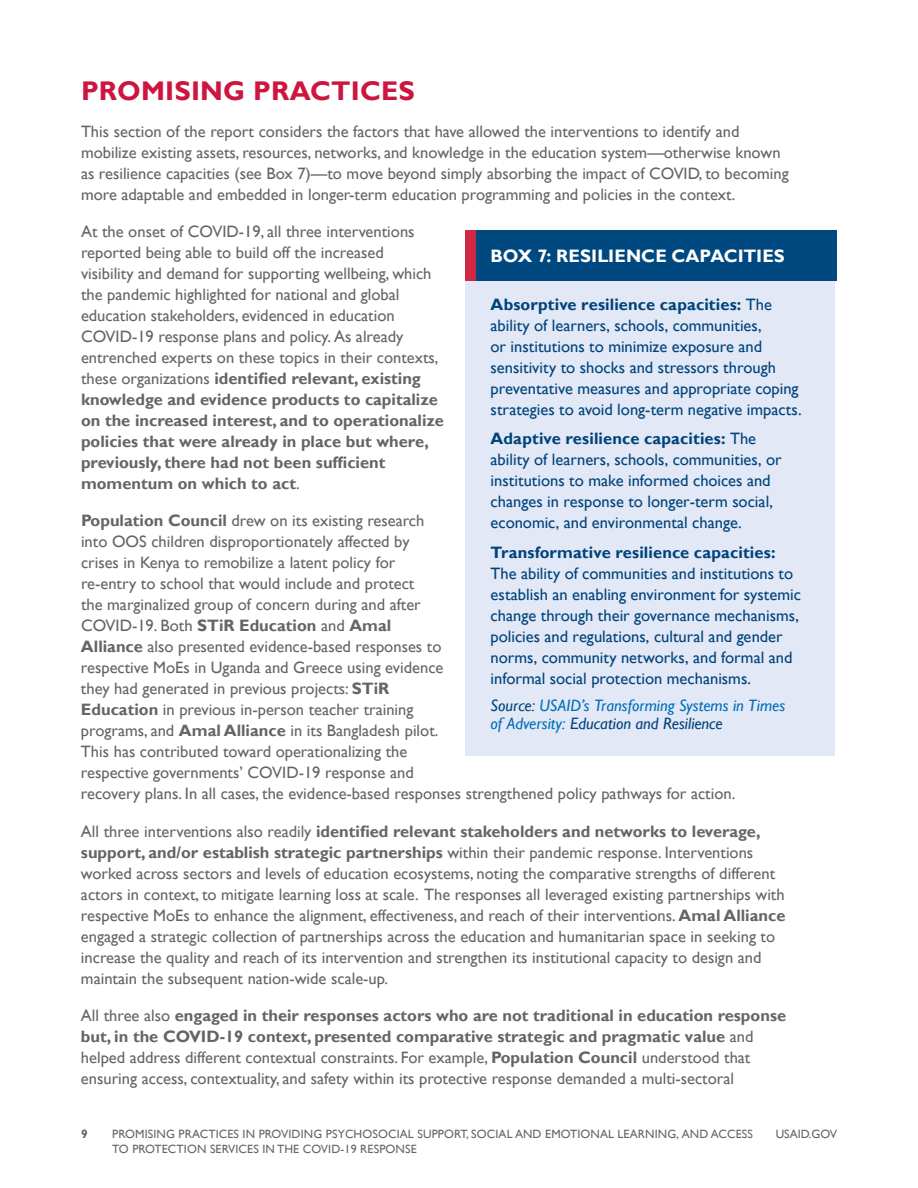
<style>
.page{position:relative;width:918px;height:1188px;background:#fff}
.page>*{position:absolute;margin:0;border:0;box-sizing:border-box;transform-origin:0 0}
.t1{font:700 27px "Gill Sans";letter-spacing:.01em;color:#cd163f}
.t2{font:700 18px "Gill Sans";letter-spacing:.005em;color:#fff}
.t3{font:16.5px/21px "Gill Sans";color:#686463}
.t4{font:16.5px/21px "Gill Sans";color:#00437b}
.t5{font:700 16.5px/21px "Gill Sans";color:#686463}
.t6{font:italic 16.5px/18px "Gill Sans";color:#006fb9}
.t7{font:12px/14.4px "Gill Sans";letter-spacing:.01em;color:#686463}
.t8{font:700 12px "Gill Sans";color:#686463}
.s1{font-weight:700}
.s2{font-weight:400}
.s3{color:#00437b}
</style>
<div class="page">
<div style="left:465px;top:276px;width:370px;height:480px;background:#e2e8f5"></div>
<div style="left:465px;top:230px;width:372px;height:50px;background:#004880"></div>
<div style="left:465px;top:230px;width:11px;height:50px;background:#cf2a45"></div>
<h2 class="t1" style="left:81px;top:74px;width:335px">PROMISING PRACTICES</h2>
<p class="t3" style="left:81px;top:121px;width:709px">This section of the report considers the factors that have allowed the interventions to identify and mobilize existing assets, resources, networks, and knowledge in the education system—otherwise known as resilience capacities (see Box 7)—to move beyond simply absorbing the impact of COVID, to becoming more adaptable and embedded in longer-term education programming and policies in the context.</p>
<p class="t3" style="left:81px;top:221px;width:359px">At the onset of COVID-19, all three interventions reported being able to build off the increased visibility and demand for supporting wellbeing, which the pandemic highlighted for national and global education stakeholders, evidenced in education COVID-19 response plans and policy. As already entrenched experts on these topics in their contexts, these organizations <span class="s1">identified relevant, existing</span></p>
<p class="t5" style="left:81px;top:389px;width:364px">knowledge and evidence products to capitalize on the increased interest, and to operationalize policies that were already in place but where,</p>
<p class="t5" style="left:81px;top:453px;width:306px">previously, there had not been sufficient</p>
<p class="t5" style="left:81px;top:474px;width:220px">momentum on which to act<span class="s2">.</span></p>
<p class="t3" style="left:81px;top:511px;width:364px"><span class="s1">Population Council</span> drew on its existing research into OOS children disproportionately affected by crises in Kenya to remobilize a latent policy for re-entry to school that would include and protect<br>the marginalized group of concern during and after COVID-19. Both <span class="s1">STiR Education</span> and <span class="s1">Amal Alliance</span> also presented evidence-based responses to respective MoEs in Uganda and Greece using evidence they had generated in previous projects: <span class="s1">STiR Education</span> in previous in-person teacher training programs, and <span class="s1">Amal Alliance</span> in its Bangladesh pilot.<br>This has contributed toward operationalizing the respective governments’ COVID-19 response and</p>
<h2 class="t2" style="left:491px;top:245px;width:296px">BOX 7: RESILIENCE CAPACITIES</h2>
<p class="t4" style="left:491px;top:294px;width:313px"><span class="s1">Absorptive resilience capacities:</span> The ability of learners, schools, communities,<br>or institutions to minimize exposure and sensitivity to shocks and stressors through preventative measures and appropriate coping strategies to avoid long-term negative impacts.</p>
<p class="t4" style="left:491px;top:429px;width:293px"><span class="s1">Adaptive resilience capacities:</span> The ability of learners, schools, communities, or institutions to make informed choices and changes in response to longer-term social, economic, and environmental change.</p>
<p class="t4" style="left:491px;top:542px;width:312px"><span class="s1">Transformative resilience capacities:<br></span>The ability of communities and institutions to establish an enabling environment for systemic change through their governance mechanisms, policies and regulations, cultural and gender norms, community networks, and formal and informal social protection mechanisms.</p>
<p class="t6" style="left:491px;top:696px;width:296px"><span class="s3">Source:</span> USAID’s Transforming Systems in Times of Adversity: <span class="s3">Education and Resilience</span></p>
<p class="t3" style="left:81px;top:784px;width:656px">recovery plans. In all cases, the evidence-based responses strengthened policy pathways for action.</p>
<p class="t3" style="left:81px;top:821px;width:706px">All three interventions also readily <span class="s1">identified relevant stakeholders and networks to leverage, support, and/or establish strategic partnerships</span> within their pandemic response. Interventions worked across sectors and levels of education ecosystems, noting the comparative strengths of different actors in context, to mitigate learning loss at scale. The responses all leveraged existing partnerships with respective MoEs to enhance the alignment, effectiveness, and reach of their interventions. <span class="s1">Amal Alliance </span>engaged a strategic collection of partnerships across the education and humanitarian space in seeking to increase the quality and reach of its intervention and strengthen its institutional capacity to design and maintain the subsequent nation-wide scale-up.</p>
<p class="t3" style="left:81px;top:1005px;width:707px">All three also <span class="s1">engaged in their responses actors who are not traditional in education response but, in the COVID-19 context, presented comparative strategic and pragmatic value</span> and helped address different contextual constraints. For example, <span class="s1">Population Council</span> understood that ensuring access, contextuality, and safety within its protective response demanded a multi-sectoral</p>
<p class="t8" style="left:81px;top:1127px;width:8px">9</p>
<p class="t7" style="left:112px;top:1127px;width:642px">PROMISING PRACTICES IN PROVIDING PSYCHOSOCIAL SUPPORT, SOCIAL AND EMOTIONAL LEARNING, AND ACCESS<br>TO PROTECTION SERVICES IN THE COVID-19 RESPONSE</p>
<p class="t7" style="left:776px;top:1127px;width:63px">USAID.GOV</p>
</div>
